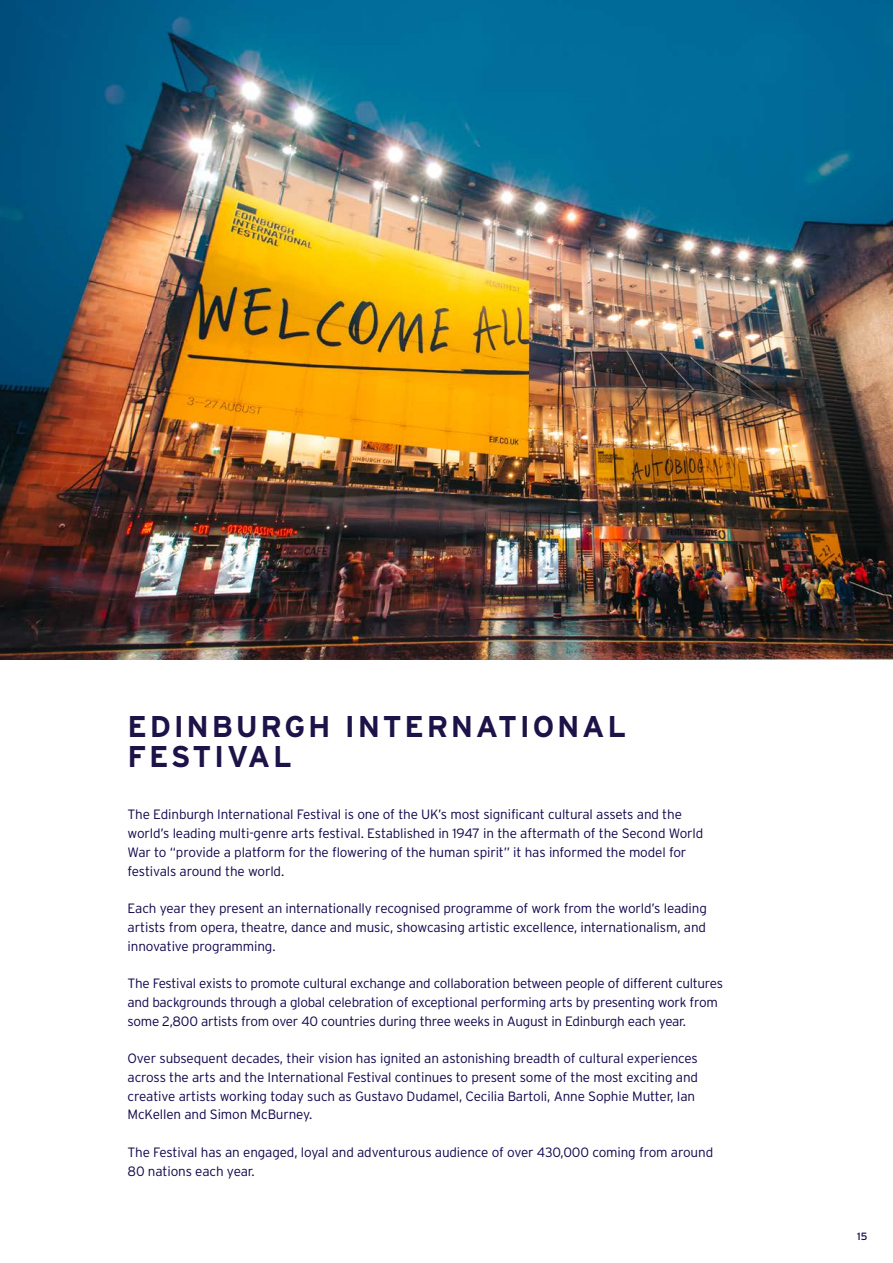
<style>
.page{position:relative;width:893px;height:1263px;background:#fff}
.page>*{position:absolute;margin:0;border:0;box-sizing:border-box;transform-origin:0 0}
.t1{font:700 30px/30px "Interstate";letter-spacing:.09em;color:#1e1348}
.t2{font:300 13.5px/18.8px "Interstate";letter-spacing:-.01em;color:#12044b}
.t3{font:10.5px "Interstate";color:#12044b}
</style>
<div class="page">
<img style="left:0;top:0;width:893px;height:660px">
<h1 class="t1" style="left:128px;top:711px;width:500px">EDINBURGH INTERNATIONAL<br>FESTIVAL</h1>
<p class="t2" style="left:128px;top:805px;width:577px">The Edinburgh International Festival is one of the UK’s most significant cultural assets and the world’s leading multi-genre arts festival. Established in 1947 in the aftermath of the Second World War to “provide a platform for the flowering of the human spirit” it has informed the model for festivals around the world.</p>
<p class="t2" style="left:128px;top:899px;width:581px;text-align:justify">Each year they present an internationally recognised programme of work from the world’s leading artists from opera, theatre, dance and music, showcasing artistic excellence, internationalism, and innovative programming.</p>
<p class="t2" style="left:128px;top:974px;width:597px">The Festival exists to promote cultural exchange and collaboration between people of different cultures and backgrounds through a global celebration of exceptional performing arts by presenting work from some 2,800 artists from over 40 countries during three weeks in August in Edinburgh each year.</p>
<p class="t2" style="left:128px;top:1049px;width:572px">Over subsequent decades, their vision has ignited an astonishing breadth of cultural experiences across the arts and the International Festival continues to present some of the most exciting and creative artists working today such as Gustavo Dudamel, Cecilia Bartoli, Anne Sophie Mutter, Ian McKellen and Simon McBurney.</p>
<p class="t2" style="left:128px;top:1142px;width:587px">The Festival has an engaged, loyal and adventurous audience of over 430,000 coming from around<br>80 nations each year.</p>
<p class="t3" style="left:857px;top:1230px;width:12px">15</p>
</div>
